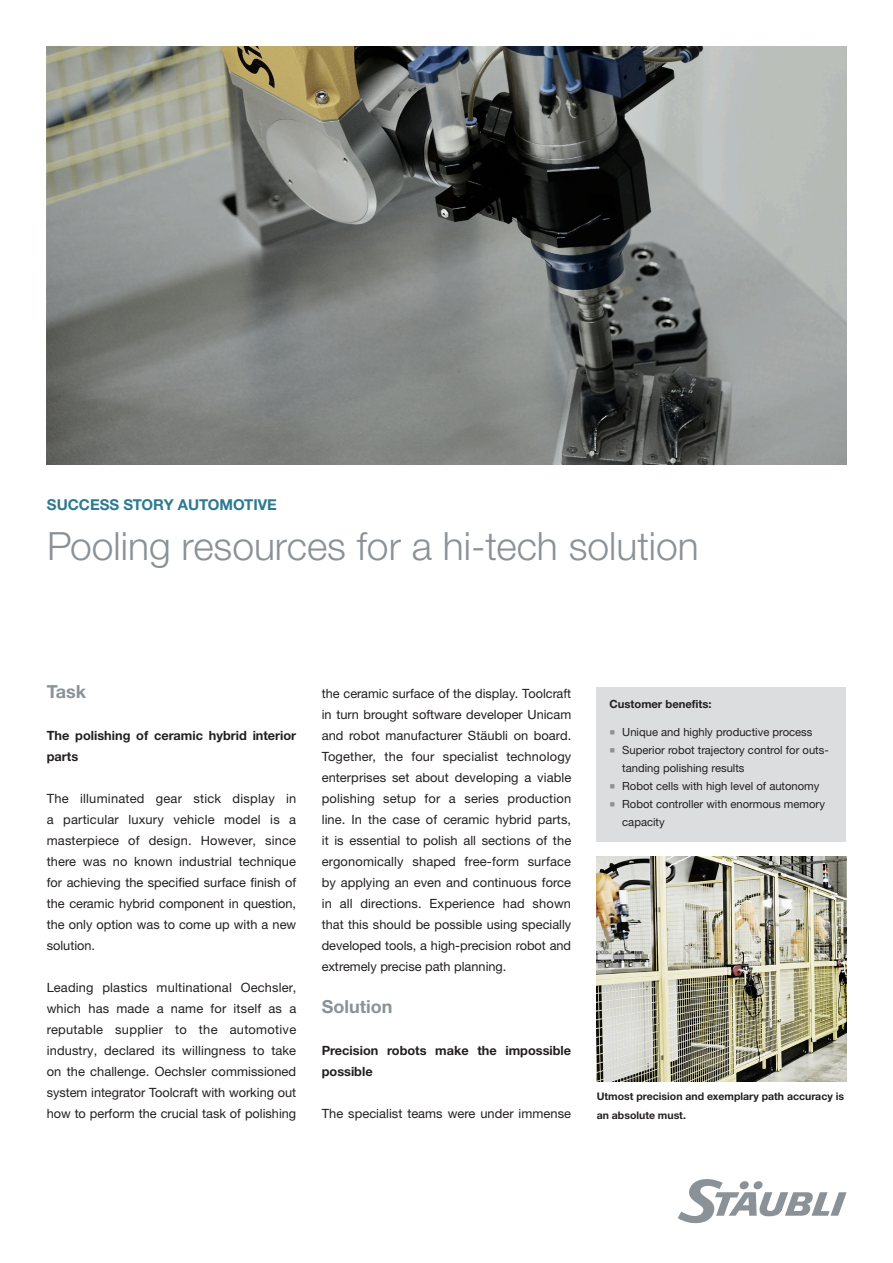
<style>
.page{position:relative;width:893px;height:1263px;background:#fff}
.page>*{position:absolute;margin:0;border:0;box-sizing:border-box;transform-origin:0 0}
.Titel{font:300 39px "Helvetica Neue LTW1 G";color:#8a9297}
.Text{font:700 18px "Helvetica Neue LTW1 G";color:#8a9297}
.Aufgabe_Lösung{font:700 18px "Helvetica Neue LTW1 G";color:#8a9297}
.Rubrik{font:700 15px "Helvetica Neue LTW1 G";color:#2e7a90}
.Text-2{font:12.75px/21px "Helvetica Neue LTW1 G";color:#231f20;text-align:justify}
.Black_Headline{font:700 12.75px/21px "Helvetica Neue LTW1 G";color:#231f20}
.t1{font:11.25px/18px "Helvetica Neue LTW1 G";color:#231f20}
.Box_Titel{font:700 11.25px "Helvetica Neue LTW1 G";color:#231f20}
.t2{font:700 10.5px/19.5px "Helvetica Neue LTW1 G";color:#231f20}
.s1{font-family:"Arial Unicode MS";font-size:9.9px;color:#8a9297}
</style>
<div class="page">
<img style="left:47px;top:47px;width:799px;height:417px">
<img style="left:597px;top:857px;width:249px;height:224px">
<div style="left:597px;top:687px;width:249px;height:154px;background:#dcdddf"></div>
<svg style="left:678px;top:1179px;width:169px;height:45px"></svg>
<p class="Rubrik" style="left:47px;top:496px;width:232px">SUCCESS STORY AUTOMOTIVE</p>
<p class="Titel" style="left:47px;top:522px;width:653px">Pooling resources for a hi-tech solution</p>
<p class="Aufgabe_Lösung" style="left:47px;top:681px;width:41px">Task</p>
<p class="Black_Headline" style="left:47px;top:725px;width:251px">The polishing of ceramic hybrid interior parts</p>
<p class="Text-2" style="left:47px;top:788px;width:251px">The illuminated gear stick display in a particular luxury vehicle model is a masterpiece of design. However, since there was no known industrial technique for achieving the specified surface finish of the ceramic hybrid component in question, the only option was to come up with a new solution.</p>
<p class="Text-2" style="left:47px;top:977px;width:251px">Leading plastics multinational Oechsler, which has made a name for itself as a reputable supplier to the automotive industry, declared its willingness to take on the challenge. Oechsler commissioned system integrator Toolcraft with working out how to perform the crucial task of polishing</p>
<p class="Text-2" style="left:322px;top:683px;width:251px">the ceramic surface of the display. Toolcraft in turn brought software developer Unicam and robot manufacturer Stäubli on board.<br>Together, the four specialist technology enterprises set about developing a viable polishing setup for a series production line. In the case of ceramic hybrid parts, it is essential to polish all sections of the ergonomically shaped free-form surface by applying an even and continuous force in all directions. Experience had shown that this should be possible using specially developed tools, a high-precision robot and extremely precise path planning.</p>
<p class="Text" style="left:322px;top:996px;width:72px">Solution</p>
<p class="Black_Headline" style="left:322px;top:1040px;width:251px">Precision robots make the impossible possible</p>
<p class="Text-2" style="left:322px;top:1103px;width:251px">The specialist teams were under immense</p>
<p class="Box_Titel" style="left:609px;top:697px;width:104px">Customer benefits:</p>
<p class="t1" style="left:609px;top:722px;width:205px"><span class="s1">■</span> Unique and highly productive process</p>
<p class="t1" style="left:622px;top:740px;width:208px;text-indent:-13px"><span class="s1">■</span> Superior robot trajectory control for outs&shy;tanding polishing results</p>
<p class="t1" style="left:609px;top:776px;width:211px"><span class="s1">■</span> Robot cells with high level of autonomy</p>
<p class="t1" style="left:622px;top:794px;width:204px;text-indent:-13px"><span class="s1">■</span> Robot controller with enormous memory capacity</p>
<p class="t2" style="left:597px;top:1086px;width:249px">Utmost precision and exemplary path accuracy is an absolute must.</p>
</div>
